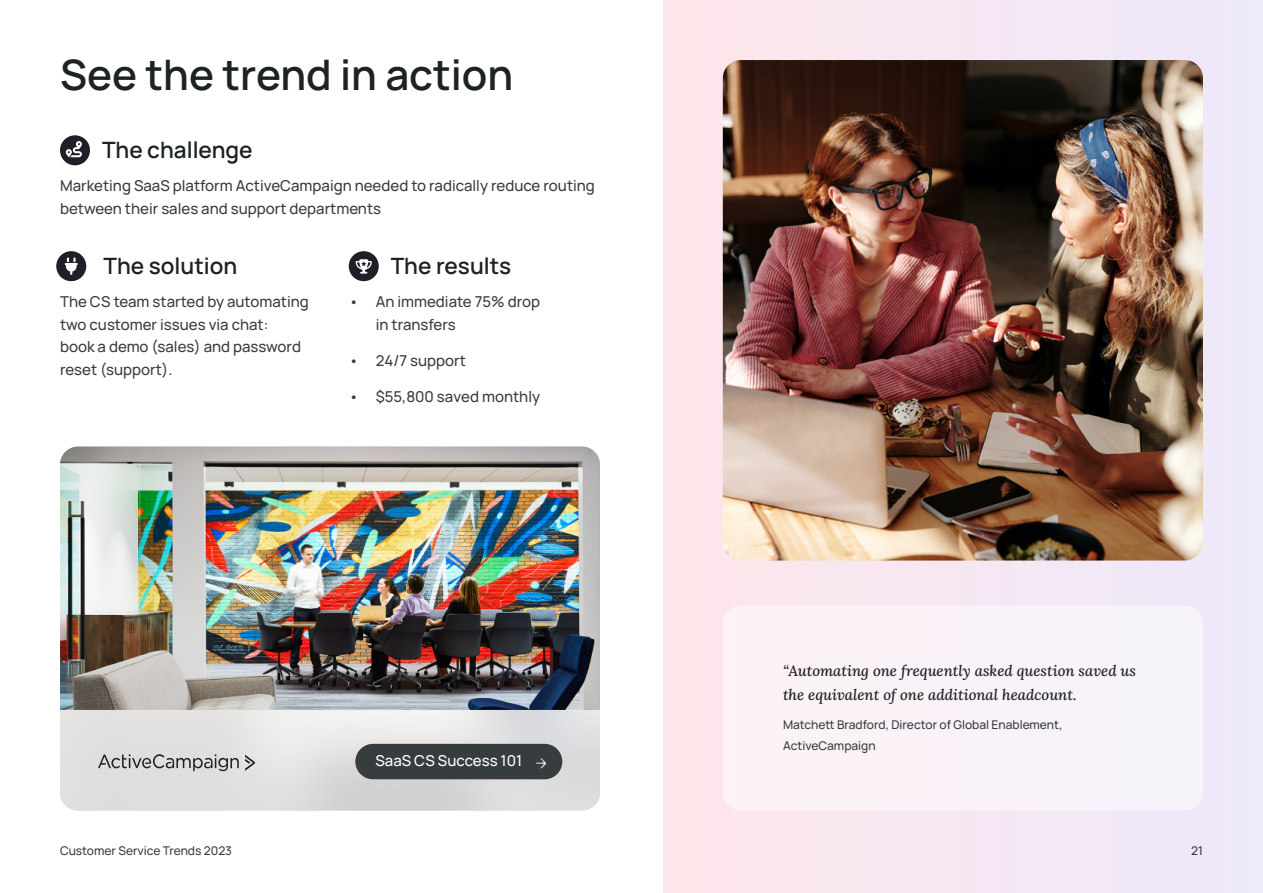
<style>
.page{position:relative;width:1263px;height:893px;background:#fff}
.page>*{position:absolute;margin:0;border:0;box-sizing:border-box;transform-origin:0 0}
.t1{font:600 42px "Manrope";color:#1d2225}
.t2{font:600 22.5px "Manrope";color:#1d2225}
.t3{font:500 15px/22.5px "Manrope";color:#373d3f}
.t4{font:italic 15px/24px "Lora";color:#1d2225}
.t5{font:500 15px "Manrope";color:#fff}
.t6{font:500 12px/21px "Manrope";color:#373d3f}
</style>
<div class="page">
<div style="left:663px;top:0;width:600px;height:892px;background:#f6e7f2"></div>
<img style="left:723px;top:60px;width:480px;height:500px">
<div style="left:723px;top:605px;width:480px;height:205px;background:#f9f2f8;border-radius:18px"></div>
<div style="left:60px;top:135px;width:30px;height:30px;background:#1f1f28;border-radius:50%"></div>
<svg style="left:66px;top:141px;width:16px;height:16px"></svg>
<div style="left:56px;top:251px;width:30px;height:30px;background:#1f1f28;border-radius:50%"></div>
<svg style="left:65px;top:257px;width:13px;height:18px"></svg>
<div style="left:349px;top:251px;width:30px;height:30px;background:#1f1f28;border-radius:50%"></div>
<svg style="left:356px;top:259px;width:16px;height:14px"></svg>
<img style="left:60px;top:446px;width:540px;height:364px">
<div style="left:355px;top:743px;width:207px;height:36px;background:#373d3f;border-radius:18px"></div>
<img style="left:535px;top:758px;width:12px;height:11px">
<svg style="left:245px;top:754px;width:10px;height:16px"></svg>
<svg style="left:98px;top:754px;width:141px;height:17px"></svg>
<h1 class="t1" style="left:60px;top:45px;width:455px">See the trend in action</h1>
<h2 class="t2" style="left:102px;top:134px;width:152px">The challenge</h2>
<p class="t3" style="left:60px;top:174px;width:536px">Marketing SaaS platform ActiveCampaign needed to radically reduce routing between their sales and support departments</p>
<h2 class="t2" style="left:104px;top:250px;width:135px">The solution</h2>
<p class="t3" style="left:60px;top:290px;width:250px">The CS team started by automating two customer issues via chat:<br>book a demo (sales) and password reset (support).</p>
<h2 class="t2" style="left:391px;top:250px;width:122px">The results</h2>
<p class="t3" style="left:376px;top:290px;width:166px;text-indent:-27px">• An immediate 75% drop in transfers</p>
<p class="t3" style="left:349px;top:348px;width:119px">• 24/7 support</p>
<p class="t3" style="left:349px;top:384px;width:193px">• $55,800 saved monthly</p>
<p class="t5" style="left:375px;top:750px;width:148px">SaaS CS Success 101</p>
<p class="t4" style="left:783px;top:658px;width:355px">“Automating one frequently asked question saved us the equivalent of one additional headcount.</p>
<p class="t6" style="left:783px;top:713px;width:281px">Matchett Bradford, Director of Global Enablement,<br>ActiveCampaign</p>
<p class="t6" style="left:60px;top:840px;width:174px">Customer Service Trends 2023</p>
<p class="t6" style="left:1191px;top:840px;width:13px">21</p>
</div>
